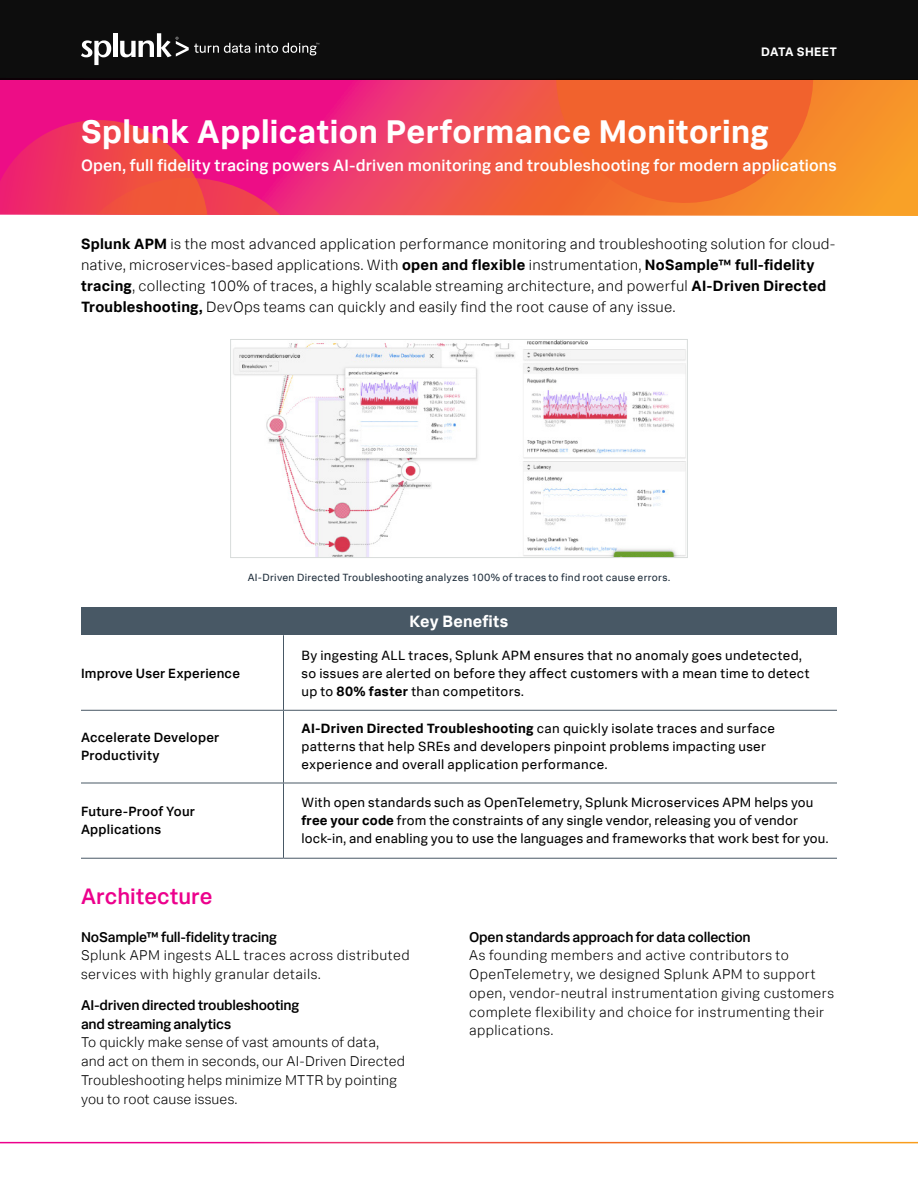
<style>
.page{position:relative;width:918px;height:1188px;background:#fff}
.page>*{position:absolute;margin:0;border:0;box-sizing:border-box;transform-origin:0 0}
.Document_Title{font:700 33px "Splunk Data Sans";letter-spacing:.01em;color:#fff}
.Body_Title{font:500 22.5px "Splunk Data Sans";color:#ec008c}
.Bold_Body_Copy_Under{font:500 16.5px "Splunk Data Sans";letter-spacing:.01em;color:#fff}
.Bold_Body_Copy_Under-2{font:700 16.5px "Splunk Data Sans";letter-spacing:.015em;color:#fff}
.Intro_Abstract_Text{font:300 15px/21px "Splunk Data Sans";letter-spacing:.015em;color:#000}
.Body_Title-2{font:300 14.25px/18.8px "Splunk Data Sans";letter-spacing:.03em;color:#000}
.Body_Copy{font:300 14.25px/18.8px "Splunk Data Sans";letter-spacing:.01em;color:#000}
.Body_Copy-2{font:13.5px/18px "Splunk Data Sans";letter-spacing:.02em;color:#000}
.Bold_Body_Copy_Under-3{font:500 13.5px/18px "Splunk Data Sans";letter-spacing:.015em;color:#000}
.t1{font:700 12.3px "Splunk Data Sans";letter-spacing:.025em;color:#fff}
.Bold_Body_Copy_Under-4{font:10.5px "Splunk Data Sans";letter-spacing:.025em;color:#1c2b39}
.s1{font-weight:700}
.s2{font-weight:500}
</style>
<div class="page">
<svg style="left:0;top:80px;width:918px;height:136px;background:#f05058"></svg>
<svg style="left:554px;top:80px;width:262px;height:125px;background:#f1672d"></svg>
<svg style="left:0;top:120px;width:320px;height:96px;background:#ee2e68"></svg>
<div style="left:0;top:0;width:918px;height:80px;background:#0d0d0d"></div>
<svg style="left:81px;top:40px;width:30px;height:25px"></svg>
<hr style="left:113px;top:33px;width:4px;height:24px;background:#fff">
<svg style="left:120px;top:33px;width:199px;height:24px"></svg>
<div style="left:81px;top:608px;width:756px;height:27px;background:#485865"></div>
<svg style="left:81px;top:709px;width:756px;height:149px"></svg>
<hr style="left:283px;top:635px;width:1px;height:75px;background:#485865">
<hr style="left:81px;top:710px;width:203px;height:1px;background:#485865">
<hr style="left:284px;top:710px;width:553px;height:1px;background:#485865">
<hr style="left:283px;top:711px;width:1px;height:72px;background:#485865">
<hr style="left:81px;top:783px;width:203px;height:1px;background:#485865">
<hr style="left:284px;top:783px;width:553px;height:1px;background:#485865">
<hr style="left:283px;top:783px;width:1px;height:75px;background:#485865">
<hr style="left:81px;top:858px;width:203px;height:1px;background:#485865">
<hr style="left:284px;top:858px;width:553px;height:1px;background:#485865">
<img style="left:233px;top:341px;width:453px;height:215px">
<div style="left:230px;top:339px;width:458px;height:219px;border:1px solid #d8dcdb"></div>
<p class="t1" style="left:761px;top:44px;width:77px">DATA SHEET</p>
<p class="Document_Title" style="left:81px;top:112px;width:690px">Splunk Application Performance Monitoring</p>
<p class="Bold_Body_Copy_Under" style="left:81px;top:156px;width:757px">Open, full fidelity tracing powers AI-driven monitoring and troubleshooting for modern applications</p>
<p class="Intro_Abstract_Text" style="left:81px;top:233px;width:756px"><span class="s1">Splunk APM</span> is the most advanced application performance monitoring and troubleshooting solution for cloud&shy;native, microservices-based applications. With <span class="s1">open and flexible</span> instrumentation, <span class="s1">NoSample</span><span class="s2">™</span> <span class="s1">full-fidelity tracing</span>, collecting 100% of traces, a highly scalable streaming architecture, and powerful <span class="s1">AI-Driven Directed Troubleshooting,</span> DevOps teams can quickly and easily find the root cause of any issue.</p>
<p class="Bold_Body_Copy_Under-4" style="left:248px;top:571px;width:424px">AI-Driven Directed Troubleshooting analyzes 100% of traces to find root cause errors.</p>
<p class="Bold_Body_Copy_Under-3" style="left:81px;top:664px;width:160px">Improve User Experience</p>
<p class="Bold_Body_Copy_Under-2" style="left:410px;top:611px;width:100px">Key Benefits</p>
<p class="Body_Copy-2" style="left:302px;top:646px;width:510px">By ingesting ALL traces, Splunk APM ensures that no anomaly goes undetected, so issues are alerted on before they affect customers with a mean time to detect up to <span class="s1">80% faster</span> than competitors.</p>
<p class="Bold_Body_Copy_Under-3" style="left:81px;top:729px;width:140px">Accelerate Developer<br>Productivity</p>
<p class="Body_Copy-2" style="left:302px;top:720px;width:475px"><span class="s1">AI-Driven Directed Troubleshooting</span> can quickly isolate traces and surface patterns that help SREs and developers pinpoint problems impacting user experience and overall application performance.</p>
<p class="Bold_Body_Copy_Under-3" style="left:81px;top:803px;width:116px">Future-Proof Your<br>Applications</p>
<p class="Body_Copy-2" style="left:302px;top:794px;width:528px">With open standards such as OpenTelemetry, Splunk Microservices APM helps you <span class="s1">free your code</span> from the constraints of any single vendor, releasing you of vendor lock-in, and enabling you to use the languages and frameworks that work best for you.</p>
<p class="Body_Title" style="left:81px;top:883px;width:133px">Architecture</p>
<p class="Body_Title-2" style="left:81px;top:927px;width:330px"><span class="s2">NoSample™ full-fidelity tracing<br></span>Splunk APM ingests ALL traces across distributed services with highly granular details.</p>
<p class="Body_Copy" style="left:81px;top:995px;width:326px"><span class="s2">AI-driven directed troubleshooting<br>and streaming analytics<br></span>To quickly make sense of vast amounts of data, and act on them in seconds, our AI-Driven Directed Troubleshooting helps minimize MTTR by pointing you to root cause issues.</p>
<p class="Body_Title-2" style="left:469px;top:927px;width:366px"><span class="s2">Open standards approach for data collection<br></span>As founding members and active contributors to OpenTelemetry, we designed Splunk APM to support open, vendor-neutral instrumentation giving customers complete flexibility and choice for instrumenting their applications.</p>
</div>
